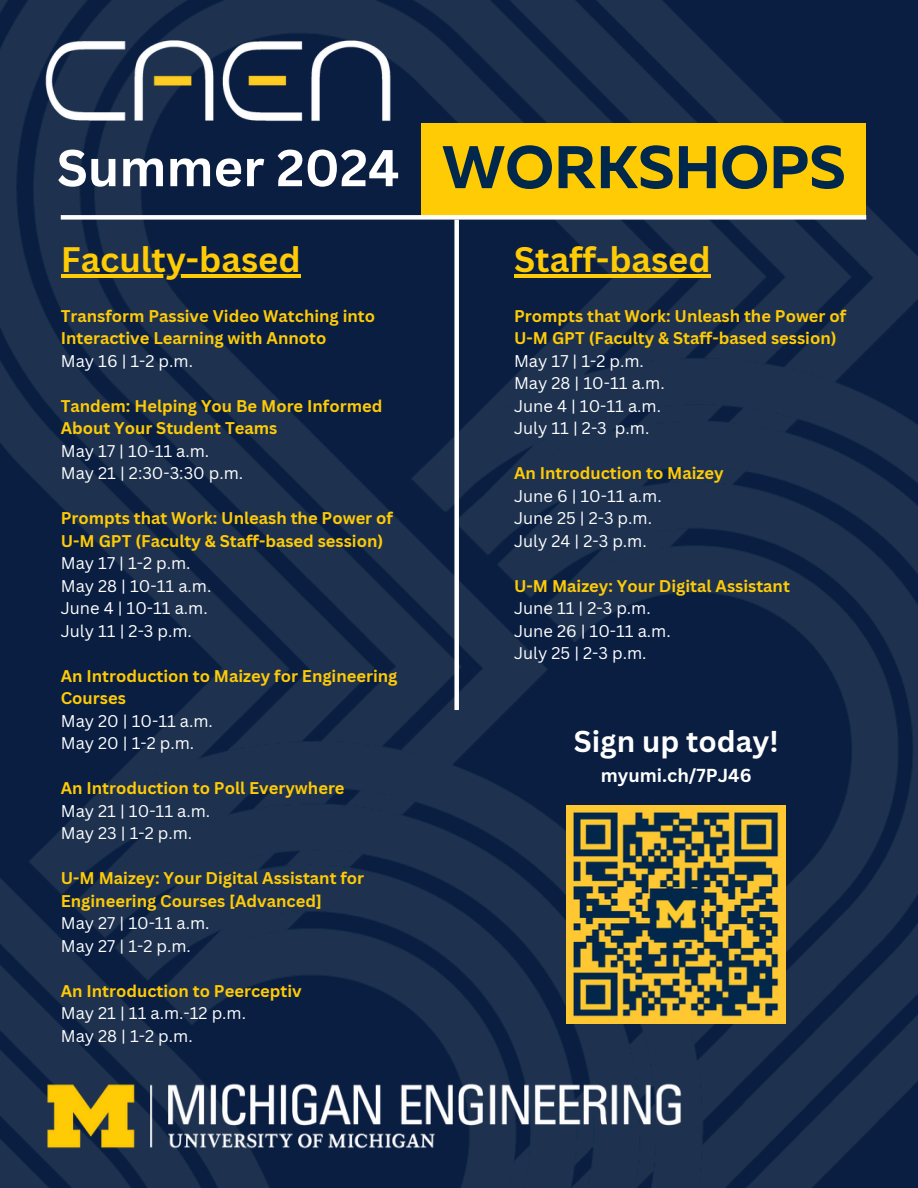
<style>
.page{position:relative;width:918px;height:1188px;background:#fff}
.page>*{position:absolute;margin:0;border:0;box-sizing:border-box;transform-origin:0 0}
.t1{font:700 60px "Muller";color:#00274c}
.t2{font:700 50.55px "Canva Sans";color:#fff}
.t3{font:700 34.5px "Canva Sans";color:#ffcb05}
.t4{font:700 29.4px "Canva Sans";color:#fff}
.t5{font:700 18.3px "Canva Sans";color:#fff}
.t6{font:700 16.5px/22.5px "Canva Sans";color:#ffcb05}
.t7{font:16.5px "Canva Sans";color:#fff}
</style>
<div class="page">
<img style="left:0;top:0;width:918px;height:1188px">
<div style="left:422px;top:123px;width:444px;height:93px;background:#ffcb05"></div>
<div style="left:454px;top:220px;width:5px;height:490px;background:#fff"></div>
<div style="left:61px;top:215px;width:805px;height:5px;background:#fff"></div>
<img style="left:37px;top:32px;width:361px;height:98px">
<img style="left:567px;top:806px;width:218px;height:218px">
<img style="left:38px;top:1075px;width:652px;height:80px">
<hr style="left:61px;top:275px;width:240px;height:3px;background:#ffcb05">
<hr style="left:514px;top:275px;width:197px;height:3px;background:#ffcb05">
<p class="t2" style="left:57px;top:132px;width:344px">Summer 2024</p>
<p class="t1" style="left:442px;top:142px;width:405px">WORKSHOPS</p>
<p class="t3" style="left:61px;top:236px;width:241px">Faculty-based</p>
<p class="t6" style="left:61px;top:304px;width:316px">Transform Passive Video Watching into<br>Interactive Learning with Annoto</p>
<p class="t7" style="left:61px;top:349px;width:134px">May 16 | 1-2 p.m.</p>
<p class="t6" style="left:61px;top:394px;width:323px">Tandem: Helping You Be More Informed<br>About Your Student Teams</p>
<p class="t7" style="left:61px;top:439px;width:150px">May 17 | 10-11 a.m.</p>
<p class="t7" style="left:61px;top:462px;width:184px">May 21 | 2:30-3:30 p.m.</p>
<p class="t6" style="left:61px;top:507px;width:334px">Prompts that Work: Unleash the Power of<br>U-M GPT (Faculty &amp; Staff-based session)</p>
<p class="t7" style="left:61px;top:552px;width:131px">May 17 | 1-2 p.m.</p>
<p class="t7" style="left:61px;top:574px;width:152px">May 28 | 10-11 a.m.</p>
<p class="t7" style="left:61px;top:597px;width:149px">June 4 | 10-11 a.m.</p>
<p class="t7" style="left:61px;top:619px;width:133px">July 11 | 2-3 p.m.</p>
<p class="t6" style="left:61px;top:664px;width:338px">An Introduction to Maizey for Engineering<br>Courses</p>
<p class="t7" style="left:61px;top:709px;width:154px">May 20 | 10-11 a.m.</p>
<p class="t7" style="left:61px;top:732px;width:135px">May 20 | 1-2 p.m.</p>
<p class="t6" style="left:61px;top:777px;width:285px">An Introduction to Poll Everywhere</p>
<p class="t7" style="left:61px;top:799px;width:151px">May 21 | 10-11 a.m.</p>
<p class="t7" style="left:61px;top:822px;width:133px">May 23 | 1-2 p.m.</p>
<p class="t6" style="left:61px;top:867px;width:305px">U-M Maizey: Your Digital Assistant for<br>Engineering Courses [Advanced]</p>
<p class="t7" style="left:61px;top:912px;width:150px">May 27 | 10-11 a.m.</p>
<p class="t7" style="left:61px;top:934px;width:132px">May 27 | 1-2 p.m.</p>
<p class="t6" style="left:61px;top:979px;width:242px">An Introduction to Peerceptiv</p>
<p class="t7" style="left:61px;top:1002px;width:187px">May 21 | 11 a.m.-12 p.m.</p>
<h3 class="t7" style="left:61px;top:1024px;width:133px">May 28 | 1-2 p.m.</h3>
<p class="t3" style="left:514px;top:236px;width:198px">Staff-based</p>
<p class="t6" style="left:514px;top:304px;width:334px">Prompts that Work: Unleash the Power of<br>U-M GPT (Faculty &amp; Staff-based session)</p>
<p class="t7" style="left:514px;top:349px;width:131px">May 17 | 1-2 p.m.</p>
<p class="t7" style="left:514px;top:372px;width:152px">May 28 | 10-11 a.m.</p>
<p class="t7" style="left:514px;top:394px;width:149px">June 4 | 10-11 a.m.</p>
<p class="t7" style="left:514px;top:417px;width:137px">July 11 | 2-3 p.m.</p>
<p class="t6" style="left:514px;top:462px;width:211px">An Introduction to Maizey</p>
<p class="t7" style="left:514px;top:484px;width:149px">June 6 | 10-11 a.m.</p>
<p class="t7" style="left:514px;top:507px;width:139px">June 25 | 2-3 p.m.</p>
<p class="t7" style="left:514px;top:529px;width:134px">July 24 | 2-3 p.m.</p>
<p class="t6" style="left:514px;top:574px;width:277px">U-M Maizey: Your Digital Assistant</p>
<h4 class="t7" style="left:514px;top:597px;width:138px">June 11 | 2-3 p.m.</h4>
<h5 class="t7" style="left:514px;top:619px;width:158px">June 26 | 10-11 a.m.</h5>
<p class="t7" style="left:514px;top:642px;width:134px">July 25 | 2-3 p.m.</p>
<h3 class="t4" style="left:574px;top:721px;width:206px">Sign up today!</h3>
<p class="t5" style="left:601px;top:762px;width:152px">myumi.ch/7PJ46</p>
</div>
